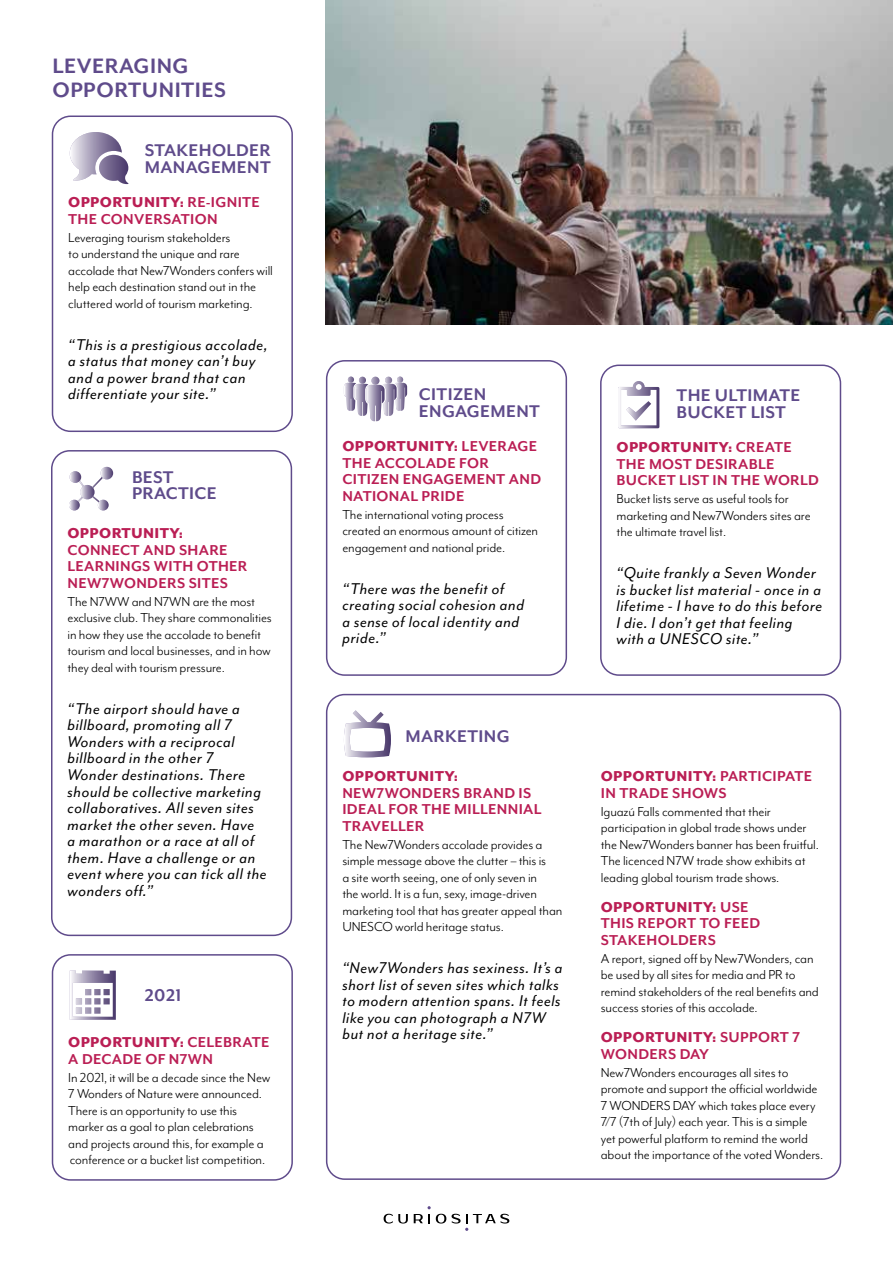
<style>
.page{position:relative;width:893px;height:1263px;background:#fff}
.page>*{position:absolute;margin:0;border:0;box-sizing:border-box;transform-origin:0 0}
.t1{font:700 24px/24px "Mr Eaves Mod OT";letter-spacing:.02em;color:#5f4b8b}
.t2{font:700 19.5px/16.5px "Mr Eaves Mod OT";letter-spacing:.02em;color:#5f4b8b}
.t3{font:italic 18px/16.5px "Mr Eaves Mod OT";letter-spacing:.03em;color:#000}
.t4{font:700 16.5px/16.5px "Mr Eaves Mod OT";letter-spacing:.02em;color:#ba1e54}
.t5{font:800 16.5px "Mr Eaves Mod OT";letter-spacing:.02em;color:#ba1e54}
.t6{font:15px/16.5px "Mr Eaves Mod OT";letter-spacing:-.01em;color:#000}
.s1{font-weight:800}
</style>
<div class="page">
<svg style="left:384px;top:1206px;width:125px;height:25px"></svg>
<svg style="left:70px;top:132px;width:58px;height:52px"></svg>
<div style="left:52px;top:116px;width:241px;height:316px;border:2px solid #5f4b8b;border-radius:18px"></div>
<svg style="left:344px;top:376px;width:63px;height:45px"></svg>
<div style="left:326px;top:360px;width:241px;height:316px;border:2px solid #5f4b8b;border-radius:18px"></div>
<svg style="left:69px;top:467px;width:44px;height:43px"></svg>
<div style="left:51px;top:450px;width:241px;height:486px;border:2px solid #5f4b8b;border-radius:18px"></div>
<svg style="left:618px;top:381px;width:41px;height:47px"></svg>
<div style="left:600px;top:365px;width:241px;height:311px;border:2px solid #5f4b8b;border-radius:18px"></div>
<svg style="left:344px;top:710px;width:47px;height:47px"></svg>
<div style="left:326px;top:694px;width:515px;height:486px;border:2px solid #5f4b8b;border-radius:18px"></div>
<svg style="left:70px;top:971px;width:46px;height:49px"></svg>
<div style="left:52px;top:954px;width:241px;height:227px;border:2px solid #5f4b8b;border-radius:18px"></div>
<img style="left:326px;top:0;width:567px;height:324px">
<h1 class="t1" style="left:52px;top:54px;width:175px">LEVERAGING<br>OPPORTUNITIES</h1>
<h2 class="t2" style="left:145px;top:142px;width:128px">STAKEHOLDER<br>MANAGEMENT</h2>
<p class="t4" style="left:68px;top:194px;width:193px"><span class="s1">OPPORTUNITY:</span> RE-IGNITE<br>THE CONVERSATION</p>
<p class="t6" style="left:68px;top:229px;width:206px">Leveraging tourism stakeholders<br>to understand the unique and rare accolade that New7Wonders confers will help each destination stand out in the cluttered world of tourism marketing.</p>
<p class="t3" style="left:68px;top:336px;width:201px">“This is a prestigious accolade, a status that money can’t buy and a power brand that can differentiate your site.”</p>
<h2 class="t2" style="left:132px;top:469px;width:86px">BEST<br>PRACTICE</h2>
<p class="t5" style="left:68px;top:525px;width:117px">OPPORTUNITY:</p>
<p class="t4" style="left:68px;top:542px;width:181px">CONNECT AND SHARE<br>LEARNINGS WITH OTHER<br>NEW7WONDERS SITES</p>
<p class="t6" style="left:68px;top:593px;width:206px">The N7WW and N7WN are the most exclusive club. They share commonalities in how they use the accolade to benefit tourism and local businesses, and in how they deal with tourism pressure.</p>
<p class="t3" style="left:68px;top:701px;width:201px">“The airport should have a billboard, promoting all 7<br>Wonders with a reciprocal billboard in the other 7<br>Wonder destinations. There should be collective marketing collaboratives. All seven sites market the other seven. Have<br>a marathon or a race at all of them. Have a challenge or an event where you can tick all the wonders off.”</p>
<h2 class="t2" style="left:145px;top:987px;width:38px">2021</h2>
<p class="t4" style="left:68px;top:1034px;width:203px"><span class="s1">OPPORTUNITY:</span> CELEBRATE<br>A DECADE OF N7WN</p>
<p class="t6" style="left:68px;top:1069px;width:204px">In 2021, it will be a decade since the New 7 Wonders of Nature were announced.<br>There is an opportunity to use this marker as a goal to plan celebrations and projects around this, for example a conference or a bucket list competition.</p>
<h2 class="t2" style="left:419px;top:387px;width:123px">CITIZEN<br>ENGAGEMENT</h2>
<p class="t4" style="left:342px;top:438px;width:200px"><span class="s1">OPPORTUNITY:</span> LEVERAGE<br>THE ACCOLADE FOR<br>CITIZEN ENGAGEMENT AND<br>NATIONAL PRIDE</p>
<p class="t6" style="left:342px;top:506px;width:197px">The international voting process created an enormous amount of citizen engagement and national pride.</p>
<p class="t3" style="left:342px;top:580px;width:183px">“There was the benefit of creating social cohesion and a sense of local identity and pride.”</p>
<h2 class="t2" style="left:405px;top:729px;width:106px">MARKETING</h2>
<p class="t5" style="left:342px;top:767px;width:117px">OPPORTUNITY:</p>
<p class="t4" style="left:342px;top:785px;width:201px">NEW7WONDERS BRAND IS<br>IDEAL FOR THE MILLENNIAL<br>TRAVELLER</p>
<p class="t6" style="left:342px;top:836px;width:222px">The New7Wonders accolade provides a simple message above the clutter – this is<br>a site worth seeing, one of only seven in<br>the world. It is a fun, sexy, image-driven marketing tool that has greater appeal than UNESCO world heritage status.</p>
<p class="t3" style="left:342px;top:960px;width:222px">“New7Wonders has sexiness. It’s a short list of seven sites which talks to modern attention spans. It feels like you can photograph a N7W but not a heritage site.”</p>
<h2 class="t2" style="left:677px;top:387px;width:125px">THE ULTIMATE<br>BUCKET LIST</h2>
<p class="t4" style="left:617px;top:439px;width:204px"><span class="s1">OPPORTUNITY:</span> CREATE<br>THE MOST DESIRABLE<br>BUCKET LIST IN THE WORLD</p>
<p class="t6" style="left:617px;top:491px;width:196px">Bucket lists serve as useful tools for marketing and New7Wonders sites are the ultimate travel list.</p>
<p class="t3" style="left:617px;top:565px;width:207px">“Quite frankly a Seven Wonder is bucket list material - once in a lifetime - I have to do this before<br>I die. I don’t get that feeling with a UNESCO site.”</p>
<p class="t4" style="left:601px;top:768px;width:213px"><span class="s1">OPPORTUNITY:</span> PARTICIPATE<br>IN TRADE SHOWS</p>
<p class="t6" style="left:601px;top:803px;width:219px">Iguazú Falls commented that their participation in global trade shows under the New7Wonders banner has been fruitful.<br>The licenced N7W trade show exhibits at leading global tourism trade shows.</p>
<p class="t4" style="left:601px;top:899px;width:161px"><span class="s1">OPPORTUNITY:</span> USE<br>THIS REPORT TO FEED<br>STAKEHOLDERS</p>
<p class="t6" style="left:601px;top:950px;width:220px">A report, signed off by New7Wonders, can be used by all sites for media and PR to remind stakeholders of the real benefits and success stories of this accolade.</p>
<p class="t4" style="left:601px;top:1029px;width:201px"><span class="s1">OPPORTUNITY:</span> SUPPORT 7<br>WONDERS DAY</p>
<p class="t6" style="left:601px;top:1064px;width:224px">New7Wonders encourages all sites to promote and support the official worldwide 7 WONDERS DAY which takes place every 7/7 (7th of July) each year. This is a simple yet powerful platform to remind the world about the importance of the voted Wonders.</p>
</div>
